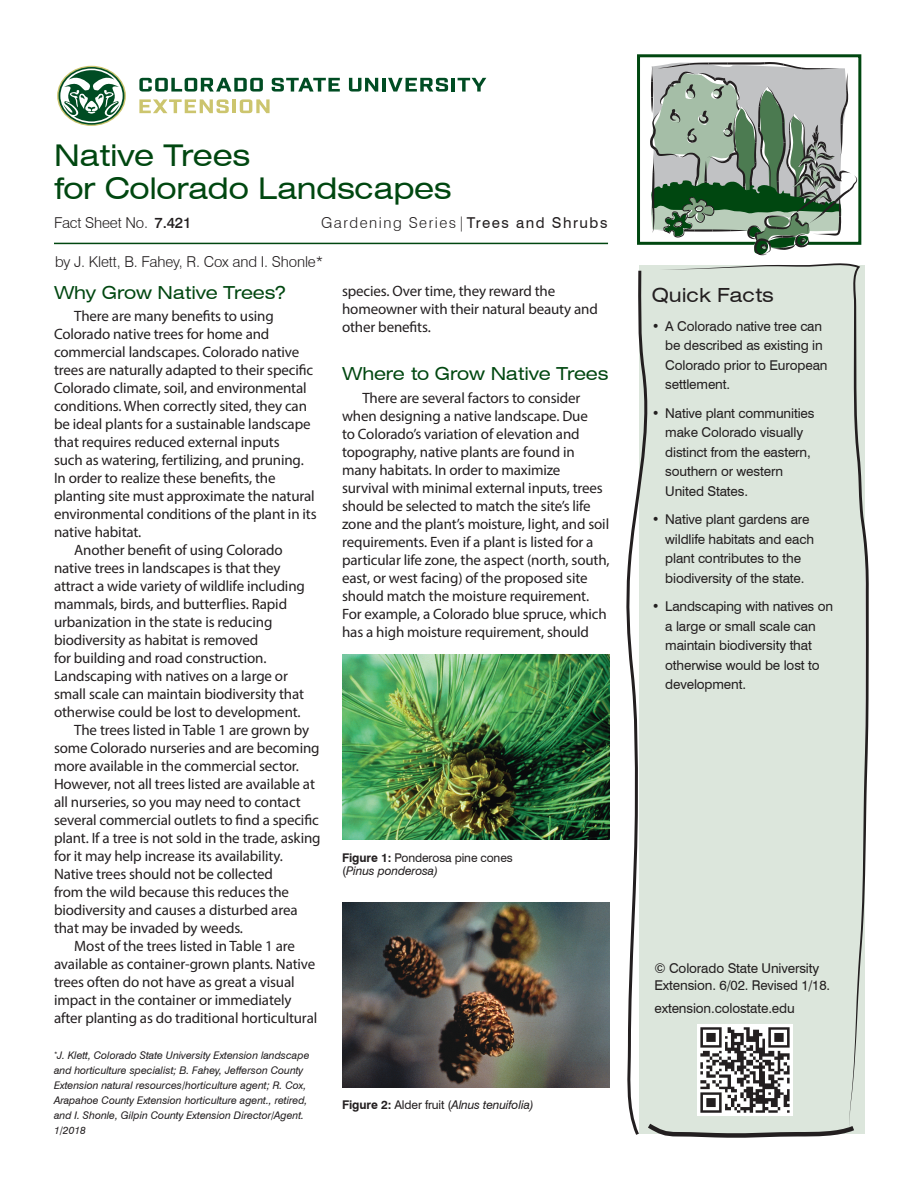
<style>
.page{position:relative;width:918px;height:1188px;background:#fff}
.page>*{position:absolute;margin:0;border:0;box-sizing:border-box;transform-origin:0 0}
.t1{font:expanded 30px/33px "Swiss 721 BT";letter-spacing:-.01em;color:#004710}
.QF_subhead{font:expanded 19.5px "Swiss 721 BT";color:#231f20}
.subhead_1{font:expanded 18px "Swiss 721 BT";letter-spacing:-.01em;color:#004710}
.body{font:15px/18px "Myriad Pro";letter-spacing:-.01em;color:#231f20}
.author{font:300 15px "Swiss 721 BT";letter-spacing:-.01em;color:#231f20}
.author-2{font:300 15px "Swiss 721 BT";letter-spacing:.1em;color:#231f20}
.series___category{font:300 15px "Swiss 721 BT";letter-spacing:-.01em;color:#231f20}
.copyright{font:13.5px/19.5px "Swiss 721 BT";letter-spacing:-.01em;color:#231f20}
.Web_address{font:13.5px "Swiss 721 BT";letter-spacing:-.01em;color:#231f20}
.figure_caption{font:12px/13.5px "Swiss 721 BT";letter-spacing:-.01em;color:#231f20}
.figure_caption-2{font:italic 12px "Swiss 721 BT";letter-spacing:-.01em;color:#231f20}
.author_info{font:italic 10.5px/15px "Swiss 721 BT";color:#231f20}
.s1{font-weight:500}
.s2{font-weight:400}
.s3{font-weight:700}
.s4{font-style:italic}
.s5{font-weight:700;font-style:normal}
.s6{font-style:normal}
</style>
<div class="page">
<hr style="left:54px;top:243px;width:554px;height:1px;background:#004710">
<div style="left:637px;top:54px;width:224px;height:191px;border:3px solid #004710"></div>
<svg style="left:659px;top:263px;width:210px;height:869px;fill:#dce6dc"></svg>
<svg style="left:626px;top:268px;width:233px;height:870px;background:#dae3da"></svg>
<svg style="left:650px;top:62px;width:207px;height:193px"></svg>
<img style="left:342px;top:654px;width:267px;height:185px">
<img style="left:342px;top:903px;width:267px;height:185px">
<hr style="left:382px;top:78px;width:3px;height:14px;background:#004c23">
<svg style="left:388px;top:78px;width:60px;height:14px"></svg>
<hr style="left:452px;top:78px;width:3px;height:14px;background:#004c23">
<svg style="left:458px;top:78px;width:28px;height:14px"></svg>
<svg style="left:57px;top:65px;width:321px;height:58px"></svg>
<img style="left:698px;top:1024px;width:95px;height:92px">
<p class="t1" style="left:54px;top:139px;width:399px">Native Trees<br>for Colorado Landscapes</p>
<p class="series___category" style="left:54px;top:214px;width:139px">Fact Sheet No. <span class="s1">7.421</span></p>
<p class="author-2" style="left:321px;top:214px;width:288px">Gardening Series|<span class="s2">Trees and Shrubs</span></p>
<p class="author" style="left:55px;top:253px;width:270px">by J. Klett, B. Fahey, R. Cox and I. Shonle*</p>
<p class="subhead_1" style="left:54px;top:282px;width:233px">Why Grow Native Trees?</p>
<p class="body" style="left:54px;top:307px;width:264px;text-indent:20px">There are many benefits to using Colorado native trees for home and commercial landscapes. Colorado native trees are naturally adapted to their specific Colorado climate, soil, and environmental conditions. When correctly sited, they can be ideal plants for a sustainable landscape that requires reduced external inputs<br>such as watering, fertilizing, and pruning.<br>In order to realize these benefits, the planting site must approximate the natural environmental conditions of the plant in its native habitat.</p>
<p class="body" style="left:54px;top:541px;width:252px;text-indent:20px">Another benefit of using Colorado native trees in landscapes is that they attract a wide variety of wildlife including mammals, birds, and butterflies. Rapid urbanization in the state is reducing biodiversity as habitat is removed<br>for building and road construction.<br>Landscaping with natives on a large or small scale can maintain biodiversity that otherwise could be lost to development.</p>
<p class="body" style="left:54px;top:721px;width:268px;text-indent:20px">The trees listed in Table 1 are grown by some Colorado nurseries and are becoming more available in the commercial sector.<br>However, not all trees listed are available at all nurseries, so you may need to contact several commercial outlets to find a specific plant. If a tree is not sold in the trade, asking for it may help increase its availability.<br>Native trees should not be collected<br>from the wild because this reduces the biodiversity and causes a disturbed area that may be invaded by weeds.</p>
<p class="body" style="left:54px;top:937px;width:265px;text-indent:20px">Most of the trees listed in Table 1 are available as container-grown plants. Native trees often do not have as great a visual impact in the container or immediately after planting as do traditional horticultural</p>
<p class="author_info" style="left:54px;top:1048px;width:257px"><sup>*</sup>J. Klett, Colorado State University Extension landscape and horticulture specialist; B. Fahey, Jefferson County Extension natural resources/horticulture agent; R. Cox, Arapahoe County Extension horticulture agent., retired, and I. Shonle, Gilpin County Extension Director/Agent.<br>1/2018</p>
<p class="body" style="left:342px;top:282px;width:257px">species. Over time, they reward the homeowner with their natural beauty and other benefits.</p>
<p class="subhead_1" style="left:342px;top:363px;width:268px">Where to Grow Native Trees</p>
<p class="body" style="left:342px;top:389px;width:269px;text-indent:20px">There are several factors to consider when designing a native landscape. Due<br>to Colorado’s variation of elevation and topography, native plants are found in many habitats. In order to maximize survival with minimal external inputs, trees should be selected to match the site’s life zone and the plant’s moisture, light, and soil requirements. Even if a plant is listed for a particular life zone, the aspect (north, south, east, or west facing) of the proposed site should match the moisture requirement.<br>For example, a Colorado blue spruce, which has a high moisture requirement, should</p>
<p class="figure_caption" style="left:342px;top:851px;width:172px"><span class="s3">Figure 1:</span> Ponderosa pine cones (<span class="s4">Pinus ponderosa)</span></p>
<p class="figure_caption-2" style="left:342px;top:1097px;width:193px"><span class="s5">Figure 2:</span> <span class="s6">Alder fruit (</span>Alnus tenuifolia)</p>
<p class="QF_subhead" style="left:652px;top:283px;width:124px">Quick Facts</p>
<p class="copyright" style="left:665px;top:316px;width:164px;text-indent:-14px">• A Colorado native tree can be described as existing in<br>Colorado prior to European settlement.</p>
<p class="copyright" style="left:665px;top:403px;width:151px;text-indent:-14px">• Native plant communities make Colorado visually distinct from the eastern, southern or western<br>United States.</p>
<p class="copyright" style="left:665px;top:509px;width:150px;text-indent:-14px">• Native plant gardens are wildlife habitats and each plant contributes to the biodiversity of the state.</p>
<p class="copyright" style="left:665px;top:596px;width:169px;text-indent:-14px">• Landscaping with natives on a large or small scale can maintain biodiversity that otherwise would be lost to development.</p>
<p class="copyright" style="left:654px;top:960px;width:177px;line-height:16.5px">© Colorado State University<br>Extension. 6/02. Revised 1/18.</p>
<p class="Web_address" style="left:654px;top:1000px;width:142px">extension.colostate.edu</p>
</div>
